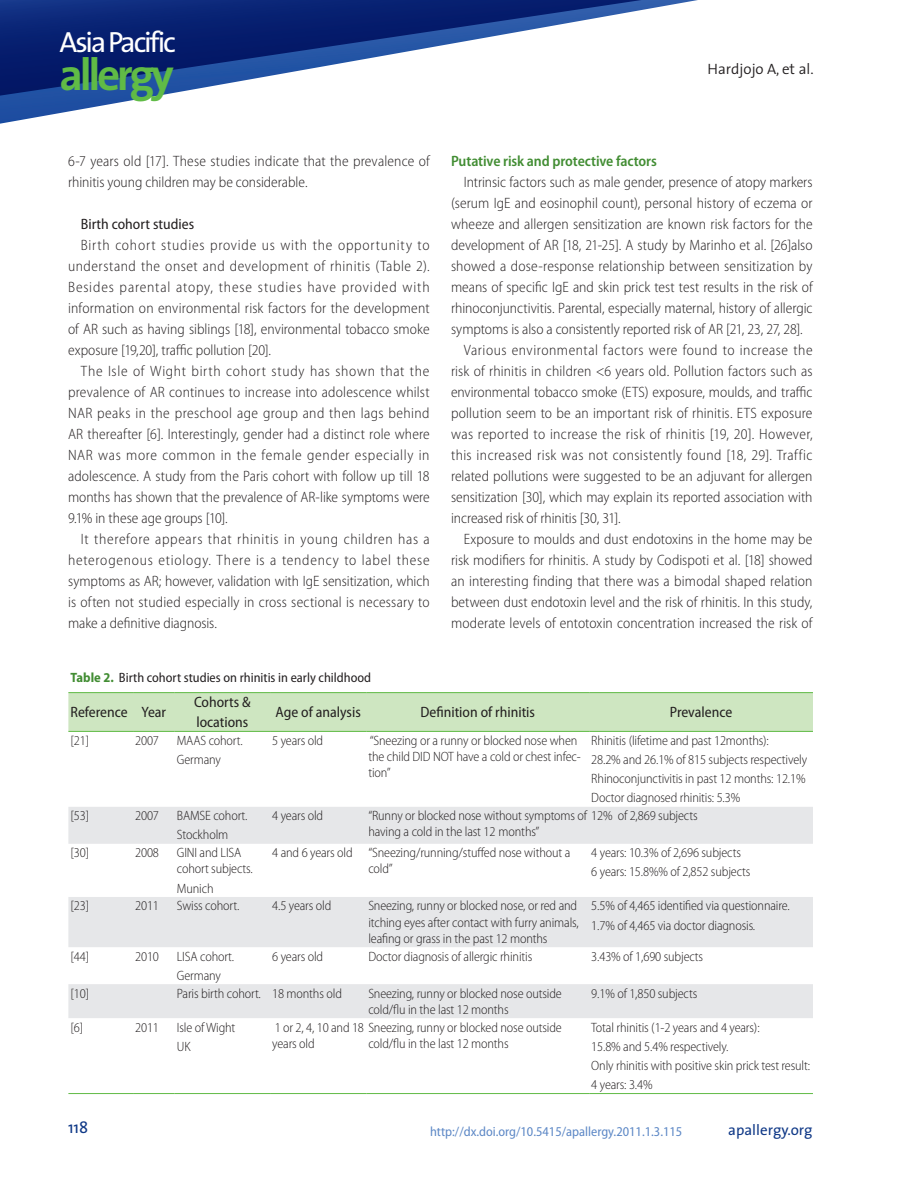
<style>
.page{position:relative;width:902px;height:1200px;background:#fff}
.page>*{position:absolute;margin:0;border:0;box-sizing:border-box;transform-origin:0 0}
.t1{font:700 45.15px "The Sans";letter-spacing:-.075em;color:#60bb46}
.t2{font:29.25px "The Sans";letter-spacing:-.075em;color:#fff}
.t3{font:16.5px "The Sans";color:#103987}
.t4{font:300 semi-condensed 15px/21px "Myriad Pro";letter-spacing:.005em;color:#231f20;text-align:justify}
.t5{font:300 semi-condensed 15px "Myriad Pro";letter-spacing:.025em;color:#231f20}
.t6{font:semi-condensed 15px/19.5px "Myriad Pro";color:#231f20}
.t7{font:300 semi-condensed 15px "Myriad Pro";letter-spacing:.035em;color:#231f20}
.t8{font:600 semi-condensed 15px "Myriad Pro";letter-spacing:-.005em;color:#428d33}
.t9{font:300 15px "The Sans";color:#231f20}
.t10{font:15px "The Sans";color:#103987}
.t11{font:300 semi-condensed 13.5px/19.2px "Myriad Pro";letter-spacing:-.01em;color:#231f20}
.t12{font:semi-condensed 13.5px "Myriad Pro";color:#231f20}
.t13{font:semi-condensed 13.5px "Myriad Pro";color:#5d88c6}
.s1{font-weight:700;color:#428d33}
</style>
<div class="page">
<svg style="left:0;top:97px;width:150px;height:27px"></svg>
<svg style="left:0;top:0;width:698px;height:97px"></svg>
<div style="left:68px;top:693px;width:744px;height:37px;background:#cee6c1"></div>
<svg style="left:68px;top:807px;width:744px;height:210px;fill:#e6e7e9"></svg>
<hr style="left:68px;top:692px;width:65px;height:1px;background:#60bb46">
<hr style="left:133px;top:692px;width:42px;height:1px;background:#60bb46">
<hr style="left:175px;top:692px;width:95px;height:1px;background:#60bb46">
<hr style="left:270px;top:692px;width:96px;height:1px;background:#60bb46">
<hr style="left:366px;top:692px;width:223px;height:1px;background:#60bb46">
<hr style="left:589px;top:692px;width:223px;height:1px;background:#60bb46">
<hr style="left:68px;top:730px;width:65px;height:1px;background:#60bb46">
<hr style="left:133px;top:730px;width:42px;height:1px;background:#60bb46">
<hr style="left:175px;top:730px;width:95px;height:1px;background:#60bb46">
<hr style="left:270px;top:730px;width:96px;height:1px;background:#60bb46">
<hr style="left:366px;top:730px;width:223px;height:1px;background:#60bb46">
<hr style="left:589px;top:730px;width:223px;height:1px;background:#60bb46">
<hr style="left:68px;top:1092px;width:65px;height:1px;background:#60bb46">
<hr style="left:133px;top:1092px;width:42px;height:1px;background:#60bb46">
<hr style="left:175px;top:1092px;width:95px;height:1px;background:#60bb46">
<hr style="left:270px;top:1092px;width:96px;height:1px;background:#60bb46">
<hr style="left:366px;top:1092px;width:223px;height:1px;background:#60bb46">
<hr style="left:589px;top:1092px;width:223px;height:1px;background:#60bb46">
<h2 class="t2" style="left:60px;top:18px;width:118px">Asia Pacific</h2>
<h1 class="t1" style="left:60px;top:37px;width:116px">allergy</h1>
<p class="t9" style="left:707px;top:57px;width:107px">Hardjojo A, et al.</p>
<p class="t4" style="left:68px;top:150px;width:363px">6-7 years old [17]. These studies indicate that the prevalence of rhinitis young children may be considerable.</p>
<p class="t6" style="left:81px;top:214px;width:115px">Birth cohort studies</p>
<p class="t4" style="left:68px;top:234px;width:363px;text-indent:13px">Birth cohort studies provide us with the opportunity to understand the onset and development of rhinitis (Table 2).<br>Besides parental atopy, these studies have provided with information on environmental risk factors for the development of AR such as having siblings [18], environmental tobacco smoke exposure [19,20], traffic pollution [20].</p>
<p class="t4" style="left:68px;top:360px;width:363px;text-indent:13px">The Isle of Wight birth cohort study has shown that the prevalence of AR continues to increase into adolescence whilst NAR peaks in the preschool age group and then lags behind AR thereafter [6]. Interestingly, gender had a distinct role where NAR was more common in the female gender especially in adolescence. A study from the Paris cohort with follow up till 18 months has shown that the prevalence of AR-like symptoms were 9.1% in these age groups [10].</p>
<p class="t4" style="left:68px;top:528px;width:363px;text-indent:13px">It therefore appears that rhinitis in young children has a heterogenous etiology. There is a tendency to label these symptoms as AR; however, validation with IgE sensitization, which is often not studied especially in cross sectional is necessary to make a definitive diagnosis.</p>
<p class="t8" style="left:451px;top:151px;width:207px">Putative risk and protective factors</p>
<p class="t4" style="left:463px;top:171px;width:350px">Intrinsic factors such as male gender, presence of atopy markers</p>
<p class="t4" style="left:451px;top:192px;width:363px">(serum IgE and eosinophil count), personal history of eczema or</p>
<p class="t4" style="left:451px;top:213px;width:363px">wheeze and allergen sensitization are known risk factors for the</p>
<p class="t4" style="left:451px;top:234px;width:363px">development of AR [18, 21-25]. A study by Marinho et al. [26]also</p>
<p class="t4" style="left:451px;top:255px;width:363px">showed a dose-response relationship between sensitization by</p>
<p class="t4" style="left:451px;top:276px;width:363px">means of specific IgE and skin prick test test results in the risk of</p>
<p class="t4" style="left:451px;top:297px;width:363px">rhinoconjunctivitis. Parental, especially maternal, history of allergic</p>
<p class="t4" style="left:451px;top:318px;width:353px">symptoms is also a consistently reported risk of AR [21, 23, 27, 28].</p>
<p class="t7" style="left:463px;top:341px;width:350px">Various environmental factors were found to increase the</p>
<p class="t4" style="left:451px;top:360px;width:363px">risk of rhinitis in children &lt;6 years old. Pollution factors such as</p>
<p class="t4" style="left:451px;top:381px;width:363px">environmental tobacco smoke (ETS) exposure, moulds, and traffic</p>
<p class="t4" style="left:451px;top:402px;width:363px">pollution seem to be an important risk of rhinitis. ETS exposure</p>
<p class="t5" style="left:451px;top:425px;width:363px">was reported to increase the risk of rhinitis [19, 20]. However,</p>
<p class="t5" style="left:451px;top:446px;width:363px">this increased risk was not consistently found [18, 29]. Traffic</p>
<p class="t4" style="left:451px;top:465px;width:363px">related pollutions were suggested to be an adjuvant for allergen</p>
<p class="t4" style="left:451px;top:486px;width:363px">sensitization [30], which may explain its reported association with</p>
<p class="t4" style="left:451px;top:507px;width:171px">increased risk of rhinitis [30, 31].</p>
<p class="t4" style="left:463px;top:528px;width:350px">Exposure to moulds and dust endotoxins in the home may be</p>
<p class="t4" style="left:451px;top:549px;width:363px">risk modifiers for rhinitis. A study by Codispoti et al. [18] showed</p>
<p class="t4" style="left:451px;top:570px;width:363px">an interesting finding that there was a bimodal shaped relation</p>
<p class="t4" style="left:451px;top:591px;width:363px">between dust endotoxin level and the risk of rhinitis. In this study,</p>
<p class="t4" style="left:451px;top:612px;width:363px">moderate levels of entotoxin concentration increased the risk of</p>
<p class="t12" style="left:70px;top:669px;width:302px"><span class="s1">Table 2.</span> Birth cohort studies on rhinitis in early childhood</p>
<p class="t6" style="left:70px;top:702px;width:97px">Reference Year</p>
<p class="t6" style="left:194px;top:692px;width:58px">Cohorts &amp; locations</p>
<p class="t6" style="left:275px;top:702px;width:87px">Age of analysis</p>
<p class="t6" style="left:420px;top:702px;width:116px">Definition of rhinitis</p>
<p class="t6" style="left:669px;top:702px;width:64px">Prevalence</p>
<p class="t11" style="left:70px;top:730px;width:20px">[21]</p>
<p class="t11" style="left:135px;top:730px;width:25px">2007</p>
<p class="t11" style="left:177px;top:730px;width:67px">MAAS cohort.<br>Germany</p>
<p class="t11" style="left:272px;top:730px;width:53px">5 years old</p>
<p class="t11" style="left:368px;top:732px;width:214px;line-height:16.2px">“Sneezing or a runny or blocked nose when the child DID NOT have a cold or chest infec&shy;tion”</p>
<p class="t11" style="left:591px;top:730px;width:217px">Rhinitis (lifetime and past 12months):<br>28.2% and 26.1% of 815 subjects respectively Rhinoconjunctivitis in past 12 months: 12.1% Doctor diagnosed rhinitis: 5.3%</p>
<p class="t11" style="left:70px;top:805px;width:20px">[53]</p>
<p class="t11" style="left:135px;top:805px;width:25px">2007</p>
<p class="t11" style="left:177px;top:805px;width:72px">BAMSE cohort.<br>Stockholm</p>
<p class="t11" style="left:272px;top:805px;width:53px">4 years old</p>
<p class="t11" style="left:368px;top:807px;width:331px;line-height:16.2px">“Runny or blocked nose without symptoms of 12% of 2,869 subjects having a cold in the last 12 months”</p>
<p class="t11" style="left:70px;top:842px;width:20px">[30]</p>
<p class="t11" style="left:135px;top:842px;width:25px">2008</p>
<p class="t11" style="left:177px;top:844px;width:77px;line-height:16.2px">GINI and LISA cohort subjects.</p>
<p class="t11" style="left:177px;top:878px;width:38px">Munich</p>
<p class="t11" style="left:368px;top:844px;width:203px;line-height:16.2px;text-indent:-96px">4 and 6 years old “Sneezing/running/stuffed nose without a cold”</p>
<p class="t11" style="left:591px;top:842px;width:160px">4 years: 10.3% of 2,696 subjects<br>6 years: 15.8%% of 2,852 subjects</p>
<p class="t11" style="left:70px;top:896px;width:20px">[23]</p>
<p class="t11" style="left:135px;top:896px;width:25px">2011</p>
<p class="t11" style="left:177px;top:896px;width:64px">Swiss cohort.</p>
<p class="t11" style="left:272px;top:896px;width:61px">4.5 years old</p>
<p class="t11" style="left:368px;top:897px;width:212px;line-height:16.2px">Sneezing, runny or blocked nose, or red and itching eyes after contact with furry animals, leafing or grass in the past 12 months</p>
<p class="t11" style="left:591px;top:896px;width:200px">5.5% of 4,465 identified via questionnaire.<br>1.7% of 4,465 via doctor diagnosis.</p>
<p class="t11" style="left:70px;top:946px;width:20px">[44]</p>
<p class="t11" style="left:135px;top:946px;width:25px">2010</p>
<p class="t11" style="left:177px;top:946px;width:59px">LISA cohort.<br>Germany</p>
<p class="t11" style="left:272px;top:946px;width:53px">6 years old</p>
<p class="t11" style="left:368px;top:946px;width:165px">Doctor diagnosis of allergic rhinitis</p>
<p class="t11" style="left:591px;top:946px;width:113px">3.43% of 1,690 subjects</p>
<p class="t11" style="left:70px;top:983px;width:20px">[10]</p>
<p class="t11" style="left:177px;top:983px;width:166px">Paris birth cohort. 18 months old</p>
<p class="t11" style="left:368px;top:984px;width:195px;line-height:16.2px">Sneezing, runny or blocked nose outside cold/flu in the last 12 months</p>
<p class="t11" style="left:591px;top:983px;width:107px">9.1% of 1,850 subjects</p>
<p class="t11" style="left:70px;top:1017px;width:14px">[6]</p>
<p class="t11" style="left:135px;top:1017px;width:25px">2011</p>
<p class="t11" style="left:177px;top:1017px;width:60px">Isle of Wight<br>UK</p>
<p class="t11" style="left:272px;top:1018px;width:291px;line-height:16.2px">1 or 2, 4, 10 and 18 Sneezing, runny or blocked nose outside years old</p>
<p class="t11" style="left:591px;top:1017px;width:220px">Total rhinitis (1-2 years and 4 years):<br>15.8% and 5.4% respectively.<br>Only rhinitis with positive skin prick test result:<br>4 years: 3.4%</p>
<p class="t11" style="left:368px;top:1033px;width:142px">cold/flu in the last 12 months</p>
<p class="t3" style="left:68px;top:1113px;width:22px">118</p>
<p class="t13" style="left:430px;top:1122px;width:254px">http://dx.doi.org/10.5415/apallergy.2011.1.3.115</p>
<p class="t10" style="left:728px;top:1117px;width:86px">apallergy.org</p>
</div>
